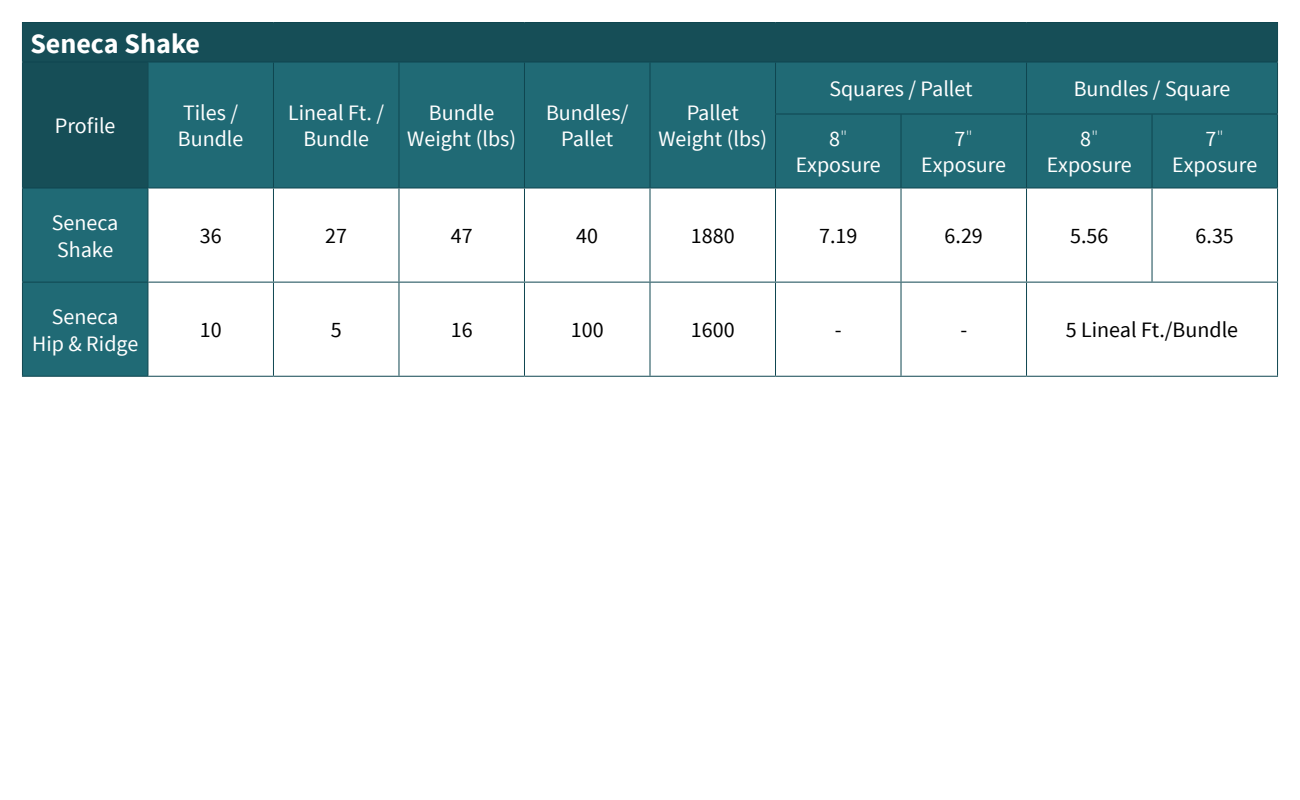
<style>
.page{position:relative;width:1300px;height:800px;background:#fff}
.page>*{position:absolute;margin:0;border:0;box-sizing:border-box;transform-origin:0 0}
.t1{font:700 28px "Source Sans Pro";color:#fff}
.t2{font:22px/26.4px "Source Sans Pro";color:#fff;text-align:center}
.t3{font:22px "Source Sans Pro";color:#000}
.s1{font-weight:200}
</style>
<div class="page">
<div style="left:23px;top:23px;width:1254px;height:165px;background:#164e57"></div>
<div style="left:148px;top:63px;width:1129px;height:125px;background:#206a75"></div>
<div style="left:23px;top:189px;width:124px;height:187px;background:#206a75"></div>
<hr style="left:22px;top:22px;width:126px;height:1px;background:#0f4650">
<hr style="left:22px;top:23px;width:1px;height:39px;background:#0f4650">
<hr style="left:148px;top:22px;width:125px;height:1px;background:#0f4650">
<hr style="left:273px;top:22px;width:126px;height:1px;background:#0f4650">
<hr style="left:399px;top:22px;width:125px;height:1px;background:#0f4650">
<hr style="left:524px;top:22px;width:126px;height:1px;background:#0f4650">
<hr style="left:650px;top:22px;width:126px;height:1px;background:#0f4650">
<hr style="left:776px;top:22px;width:125px;height:1px;background:#0f4650">
<hr style="left:901px;top:22px;width:126px;height:1px;background:#0f4650">
<hr style="left:1027px;top:22px;width:125px;height:1px;background:#0f4650">
<hr style="left:1152px;top:22px;width:126px;height:1px;background:#0f4650">
<hr style="left:22px;top:62px;width:126px;height:1px;background:#0f4650">
<hr style="left:22px;top:62px;width:1px;height:52px;background:#0f4650">
<hr style="left:148px;top:62px;width:125px;height:1px;background:#0f4650">
<hr style="left:147px;top:62px;width:1px;height:52px;background:#0f4650">
<hr style="left:273px;top:62px;width:126px;height:1px;background:#0f4650">
<hr style="left:273px;top:62px;width:1px;height:52px;background:#0f4650">
<hr style="left:399px;top:62px;width:125px;height:1px;background:#0f4650">
<hr style="left:398px;top:62px;width:1px;height:52px;background:#0f4650">
<hr style="left:524px;top:62px;width:126px;height:1px;background:#0f4650">
<hr style="left:524px;top:62px;width:1px;height:52px;background:#0f4650">
<hr style="left:650px;top:62px;width:126px;height:1px;background:#0f4650">
<hr style="left:650px;top:62px;width:1px;height:52px;background:#0f4650">
<hr style="left:22px;top:114px;width:1px;height:74px;background:#0f4650">
<hr style="left:147px;top:114px;width:1px;height:74px;background:#0f4650">
<hr style="left:273px;top:114px;width:1px;height:74px;background:#0f4650">
<hr style="left:398px;top:114px;width:1px;height:74px;background:#0f4650">
<hr style="left:524px;top:114px;width:1px;height:74px;background:#0f4650">
<hr style="left:650px;top:114px;width:1px;height:74px;background:#0f4650">
<hr style="left:1277px;top:23px;width:1px;height:39px;background:#0f4650">
<hr style="left:776px;top:62px;width:125px;height:1px;background:#0f4650">
<hr style="left:775px;top:62px;width:1px;height:52px;background:#0f4650">
<hr style="left:901px;top:62px;width:126px;height:1px;background:#0f4650">
<hr style="left:1027px;top:62px;width:125px;height:1px;background:#0f4650">
<hr style="left:1026px;top:62px;width:1px;height:52px;background:#0f4650">
<hr style="left:1152px;top:62px;width:126px;height:1px;background:#0f4650">
<hr style="left:1277px;top:62px;width:1px;height:52px;background:#0f4650">
<hr style="left:775px;top:114px;width:126px;height:1px;background:#0f4650">
<hr style="left:775px;top:114px;width:1px;height:74px;background:#0f4650">
<hr style="left:901px;top:114px;width:126px;height:1px;background:#0f4650">
<hr style="left:901px;top:114px;width:1px;height:74px;background:#0f4650">
<hr style="left:1027px;top:114px;width:125px;height:1px;background:#0f4650">
<hr style="left:1026px;top:114px;width:1px;height:74px;background:#0f4650">
<hr style="left:1152px;top:114px;width:126px;height:1px;background:#0f4650">
<hr style="left:1152px;top:114px;width:1px;height:74px;background:#0f4650">
<hr style="left:1277px;top:114px;width:1px;height:74px;background:#0f4650">
<hr style="left:22px;top:188px;width:126px;height:1px;background:#0f4650">
<hr style="left:22px;top:188px;width:1px;height:94px;background:#0f4650">
<hr style="left:148px;top:188px;width:125px;height:1px;background:#0f4650">
<hr style="left:147px;top:188px;width:1px;height:94px;background:#0f4650">
<hr style="left:273px;top:188px;width:126px;height:1px;background:#0f4650">
<hr style="left:273px;top:188px;width:1px;height:94px;background:#0f4650">
<hr style="left:399px;top:188px;width:125px;height:1px;background:#0f4650">
<hr style="left:398px;top:188px;width:1px;height:94px;background:#0f4650">
<hr style="left:524px;top:188px;width:126px;height:1px;background:#0f4650">
<hr style="left:524px;top:188px;width:1px;height:94px;background:#0f4650">
<hr style="left:650px;top:188px;width:126px;height:1px;background:#0f4650">
<hr style="left:650px;top:188px;width:1px;height:94px;background:#0f4650">
<hr style="left:776px;top:188px;width:125px;height:1px;background:#0f4650">
<hr style="left:775px;top:188px;width:1px;height:94px;background:#0f4650">
<hr style="left:901px;top:188px;width:126px;height:1px;background:#0f4650">
<hr style="left:901px;top:188px;width:1px;height:94px;background:#0f4650">
<hr style="left:1027px;top:188px;width:125px;height:1px;background:#0f4650">
<hr style="left:1026px;top:188px;width:1px;height:94px;background:#0f4650">
<hr style="left:1152px;top:188px;width:126px;height:1px;background:#0f4650">
<hr style="left:1152px;top:188px;width:1px;height:94px;background:#0f4650">
<hr style="left:1277px;top:188px;width:1px;height:94px;background:#0f4650">
<hr style="left:22px;top:282px;width:126px;height:1px;background:#0f4650">
<hr style="left:22px;top:283px;width:1px;height:93px;background:#0f4650">
<hr style="left:148px;top:282px;width:125px;height:1px;background:#0f4650">
<hr style="left:147px;top:283px;width:1px;height:93px;background:#0f4650">
<hr style="left:273px;top:282px;width:126px;height:1px;background:#0f4650">
<hr style="left:273px;top:283px;width:1px;height:93px;background:#0f4650">
<hr style="left:399px;top:282px;width:125px;height:1px;background:#0f4650">
<hr style="left:398px;top:283px;width:1px;height:93px;background:#0f4650">
<hr style="left:524px;top:282px;width:126px;height:1px;background:#0f4650">
<hr style="left:524px;top:283px;width:1px;height:93px;background:#0f4650">
<hr style="left:650px;top:282px;width:126px;height:1px;background:#0f4650">
<hr style="left:650px;top:283px;width:1px;height:93px;background:#0f4650">
<hr style="left:776px;top:282px;width:125px;height:1px;background:#0f4650">
<hr style="left:775px;top:283px;width:1px;height:93px;background:#0f4650">
<hr style="left:901px;top:282px;width:126px;height:1px;background:#0f4650">
<hr style="left:901px;top:283px;width:1px;height:93px;background:#0f4650">
<hr style="left:1027px;top:282px;width:125px;height:1px;background:#0f4650">
<hr style="left:1026px;top:283px;width:1px;height:93px;background:#0f4650">
<hr style="left:1152px;top:282px;width:126px;height:1px;background:#0f4650">
<hr style="left:1277px;top:283px;width:1px;height:93px;background:#0f4650">
<hr style="left:22px;top:376px;width:126px;height:1px;background:#0f4650">
<hr style="left:148px;top:376px;width:125px;height:1px;background:#0f4650">
<hr style="left:273px;top:376px;width:126px;height:1px;background:#0f4650">
<hr style="left:399px;top:376px;width:125px;height:1px;background:#0f4650">
<hr style="left:524px;top:376px;width:126px;height:1px;background:#0f4650">
<hr style="left:650px;top:376px;width:126px;height:1px;background:#0f4650">
<hr style="left:776px;top:376px;width:125px;height:1px;background:#0f4650">
<hr style="left:901px;top:376px;width:126px;height:1px;background:#0f4650">
<hr style="left:1027px;top:376px;width:125px;height:1px;background:#0f4650">
<hr style="left:1152px;top:376px;width:126px;height:1px;background:#0f4650">
<p class="t1" style="left:30px;top:25px;width:171px">Seneca Shake</p>
<p class="t2" style="left:55px;top:113px;width:62px">Profile</p>
<p class="t2" style="left:178px;top:100px;width:67px;text-align:left">Tiles /<br>Bundle</p>
<p class="t2" style="left:288px;top:100px;width:97px">Lineal Ft. /<br>Bundle</p>
<p class="t2" style="left:407px;top:100px;width:110px">Bundle<br>Weight (lbs)</p>
<p class="t2" style="left:546px;top:100px;width:84px">Bundles/<br>Pallet</p>
<p class="t2" style="left:658px;top:100px;width:110px">Pallet<br>Weight (lbs)</p>
<p class="t2" style="left:829px;top:76px;width:145px">Squares / Pallet</p>
<p class="t2" style="left:1074px;top:76px;width:158px">Bundles / Square</p>
<p class="t2" style="left:796px;top:126px;width:86px">8<span class="s1">"<br></span>Exposure</p>
<p class="t2" style="left:921px;top:126px;width:86px">7<span class="s1">"<br></span>Exposure</p>
<p class="t2" style="left:1047px;top:126px;width:86px">8<span class="s1">"<br></span>Exposure</p>
<p class="t2" style="left:1172px;top:126px;width:86px">7<span class="s1">"<br></span>Exposure</p>
<p class="t2" style="left:52px;top:210px;width:68px;text-align:left">Seneca<br>Shake</p>
<p class="t2" style="left:32px;top:304px;width:108px">Seneca<br>Hip &amp; Ridge</p>
<p class="t3" style="left:200px;top:222px;width:23px">36</p>
<p class="t3" style="left:325px;top:222px;width:23px">27</p>
<p class="t3" style="left:451px;top:222px;width:23px">47</p>
<p class="t3" style="left:576px;top:222px;width:23px">40</p>
<p class="t3" style="left:691px;top:222px;width:45px">1880</p>
<p class="t3" style="left:819px;top:222px;width:40px">7.19</p>
<p class="t3" style="left:945px;top:222px;width:40px">6.29</p>
<p class="t3" style="left:1070px;top:222px;width:40px">5.56</p>
<p class="t3" style="left:1196px;top:222px;width:40px">6.35</p>
<p class="t3" style="left:200px;top:316px;width:23px">10</p>
<p class="t3" style="left:331px;top:316px;width:12px">5</p>
<p class="t3" style="left:451px;top:316px;width:23px">16</p>
<p class="t3" style="left:571px;top:316px;width:34px">100</p>
<p class="t3" style="left:691px;top:316px;width:45px">1600</p>
<p class="t3" style="left:835px;top:316px;width:8px">-</p>
<p class="t3" style="left:960px;top:316px;width:8px">-</p>
<p class="t3" style="left:1066px;top:316px;width:174px">5 Lineal Ft./Bundle</p>
</div>
